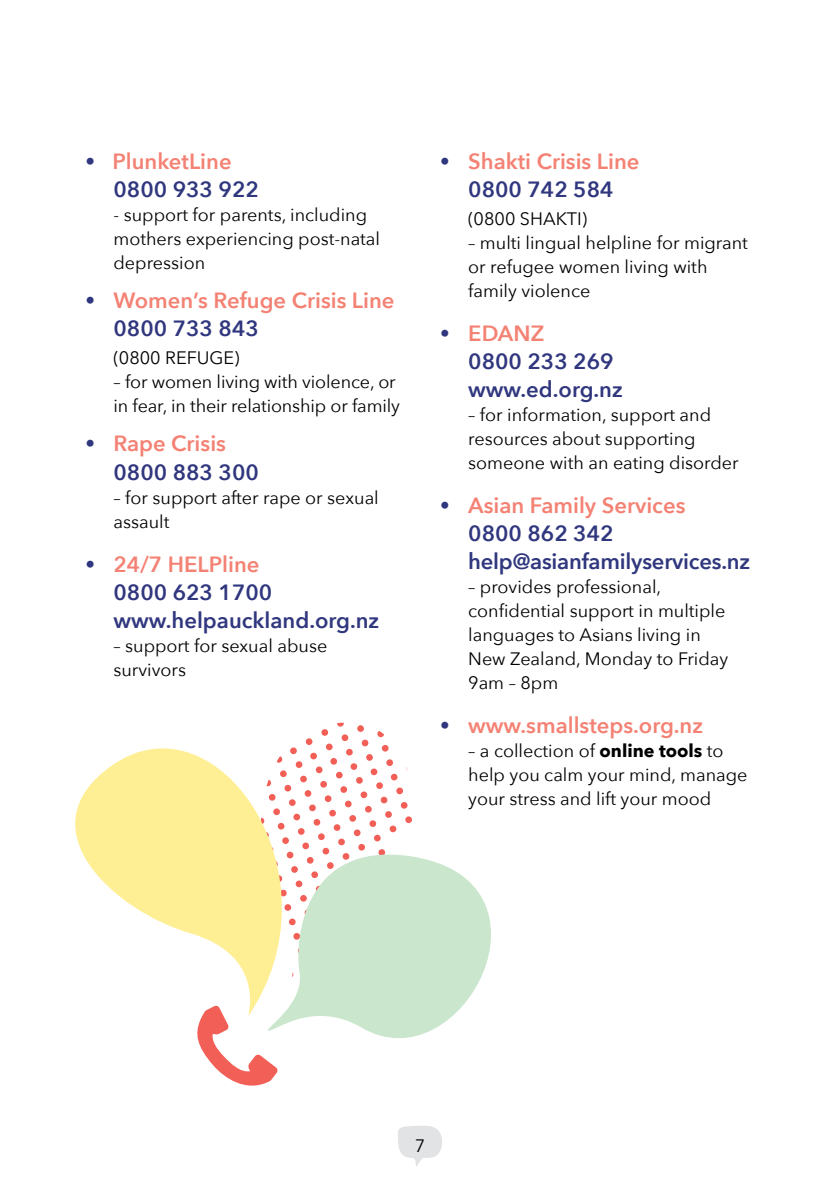
<style>
.page{position:relative;width:840px;height:1191px;background:#fff}
.page>*{position:absolute;margin:0;border:0;box-sizing:border-box;transform-origin:0 0}
.t1{font:600 22px/28px "Avenir Next";color:#30377e}
.t2{font:600 22px/28px "Avenir Next";color:#f48274}
.t3{font:18px/24px "Avenir Next";color:#000}
.s1{font-weight:700;font-size:34px;color:#30377e}
.s2{color:#30377e}
.s3{font-weight:700;font-size:34px}
.s4{color:#f48274}
.s5{font-weight:700}
</style>
<div class="page">
<svg style="left:355px;top:776px;width:8px;height:8px"></svg>
<svg style="left:375px;top:782px;width:8px;height:7px"></svg>
<div style="left:396px;top:787px;width:7px;height:7px;background:#f15f57;border-radius:3px"></div>
<div style="left:340px;top:786px;width:7px;height:7px;background:#f15f57;border-radius:3px"></div>
<div style="left:360px;top:791px;width:7px;height:7px;background:#f15f57;border-radius:3px"></div>
<svg style="left:380px;top:796px;width:7px;height:7px"></svg>
<svg style="left:400px;top:801px;width:7px;height:8px"></svg>
<svg style="left:344px;top:800px;width:8px;height:7px"></svg>
<svg style="left:364px;top:805px;width:8px;height:8px"></svg>
<svg style="left:384px;top:810px;width:8px;height:8px"></svg>
<div style="left:405px;top:816px;width:7px;height:7px;background:#f15f57;border-radius:3px"></div>
<svg style="left:349px;top:814px;width:7px;height:8px"></svg>
<div style="left:369px;top:820px;width:7px;height:7px;background:#f15f57;border-radius:3px"></div>
<div style="left:389px;top:825px;width:7px;height:7px;background:#f15f57;border-radius:3px"></div>
<div style="left:353px;top:829px;width:7px;height:7px;background:#f15f57;border-radius:3px"></div>
<svg style="left:373px;top:834px;width:8px;height:7px"></svg>
<div style="left:357px;top:725px;width:7px;height:7px;background:#f15f57;border-radius:3px"></div>
<svg style="left:377px;top:730px;width:7px;height:7px"></svg>
<div style="left:341px;top:734px;width:7px;height:7px;background:#f15f57;border-radius:3px"></div>
<svg style="left:361px;top:739px;width:7px;height:7px"></svg>
<svg style="left:381px;top:744px;width:7px;height:8px"></svg>
<svg style="left:345px;top:748px;width:8px;height:8px"></svg>
<svg style="left:365px;top:753px;width:8px;height:8px"></svg>
<div style="left:386px;top:759px;width:7px;height:7px;background:#f15f57;border-radius:3px"></div>
<div style="left:350px;top:763px;width:7px;height:7px;background:#f15f57;border-radius:3px"></div>
<div style="left:370px;top:768px;width:7px;height:7px;background:#f15f57;border-radius:3px"></div>
<svg style="left:390px;top:773px;width:7px;height:8px"></svg>
<svg style="left:75px;top:722px;width:268px;height:283px"></svg>
<svg style="left:264px;top:842px;width:227px;height:196px;fill:#cae6cc"></svg>
<svg style="left:197px;top:1005px;width:81px;height:81px"></svg>
<svg style="left:398px;top:1126px;width:44px;height:40px"></svg>
<p class="t2" style="left:113px;top:146px;width:147px;text-indent:-28px"><span class="s1">·</span> PlunketLine<br><span class="s2">0800 933 922</span></p>
<p class="t3" style="left:113px;top:202px;width:268px">- support for parents, including mothers experiencing post-natal depression</p>
<p class="t2" style="left:113px;top:286px;width:282px;text-indent:-28px"><span class="s1">·</span> Women’s Refuge Crisis Line<br><span class="s2">0800 733 843</span></p>
<p class="t3" style="left:113px;top:345px;width:128px">(0800 REFUGE)</p>
<p class="t3" style="left:113px;top:369px;width:288px">– for women living with violence, or in fear, in their relationship or family</p>
<p class="t2" style="left:113px;top:429px;width:147px;text-indent:-28px"><span class="s1">·</span> Rape Crisis<br><span class="s2">0800 883 300</span></p>
<p class="t3" style="left:113px;top:484px;width:267px">– for support after rape or sexual assault</p>
<p class="t1" style="left:113px;top:549px;width:267px;text-indent:-28px"><span class="s3">·</span> <span class="s4">24/7 HELPline<br></span>0800 623 1700 www.helpauckland.org.nz</p>
<p class="t3" style="left:113px;top:632px;width:215px">– support for sexual abuse survivors</p>
<p class="t2" style="left:439px;top:146px;width:201px;text-align:center"><span class="s1">·</span> Shakti Crisis Line<br><span class="s2">0800 742 584</span></p>
<p class="t3" style="left:468px;top:206px;width:120px">(0800 SHAKTI)</p>
<p class="t3" style="left:468px;top:230px;width:281px">– multi lingual helpline for migrant or refugee women living with family violence</p>
<p class="t1" style="left:468px;top:318px;width:156px;text-indent:-28px"><span class="s3">·</span> <span class="s4">EDANZ<br></span>0800 233 269 www.ed.org.nz</p>
<p class="t3" style="left:468px;top:402px;width:272px">– for information, support and resources about supporting someone with an eating disorder</p>
<p class="t1" style="left:468px;top:490px;width:283px;text-indent:-28px"><span class="s3">·</span> <span class="s4">Asian Family Services<br></span>0800 862 342 help@asianfamilyservices.nz</p>
<p class="t3" style="left:468px;top:574px;width:261px">– provides professional, confidential support in multiple languages to Asians living in<br>New Zealand, Monday to Friday<br>9am – 8pm</p>
<p class="t2" style="left:439px;top:710px;width:264px"><span class="s1">·</span> www.smallsteps.org.nz</p>
<p class="t3" style="left:468px;top:738px;width:280px">– a collection of <span class="s5">online tools</span> to help you calm your mind, manage your stress and lift your mood</p>
<p class="t3" style="left:414px;top:1133px;width:12px">7</p>
</div>
